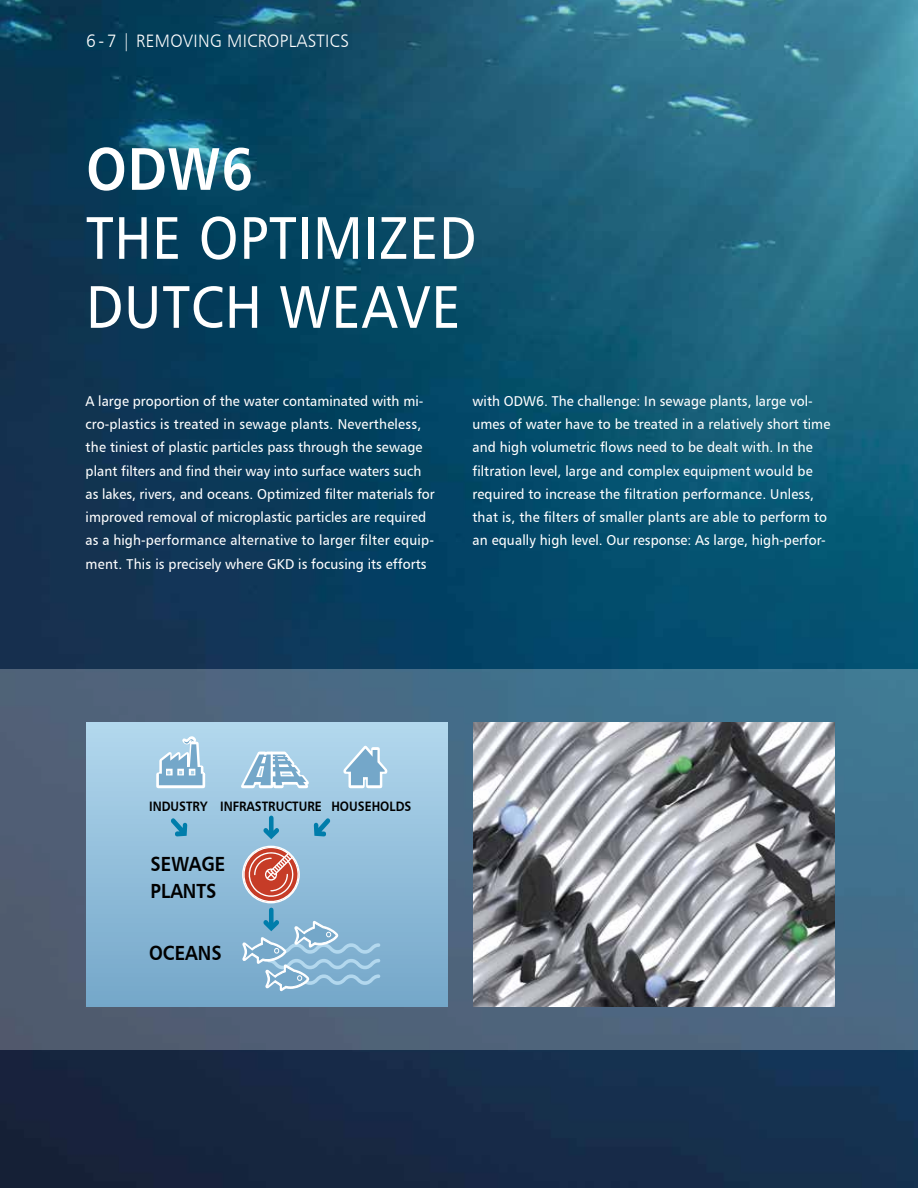
<style>
.page{position:relative;width:918px;height:1188px;background:#fff}
.page>*{position:absolute;margin:0;border:0;box-sizing:border-box;transform-origin:0 0}
.t1{font:60px/69px "Humanist 777 BT Roman B";letter-spacing:.02em;color:#fff;scale:.9 1}
.t2{font:60px "Humanist 777 BT Bold B";color:#fff;scale:.9 1}
.t3{font:20.4px/27px "Humanist 777 BT Bold B";color:#000;scale:.9 1}
.t4{font:18px "Humanist 777 BT Light B";letter-spacing:.02em;color:#fff;scale:.95 1}
.t5{font:14.25px/23.2px "Humanist 777 BT Roman B";letter-spacing:.005em;color:#fff;scale:.95 1}
.t6{font:13.65px "Humanist 777 BT Bold B";color:#000;scale:.9 1}
</style>
<div class="page">
<img style="left:0;top:0;width:918px;height:1188px">
<div style="left:0;top:669px;width:918px;height:381px;background:linear-gradient(to right,#515d73,#42738f)"></div>
<img style="left:473px;top:723px;width:362px;height:284px">
<div style="left:86px;top:723px;width:362px;height:284px;background:linear-gradient(to bottom,#b2d7ed,#74a7c9)"></div>
<svg style="left:166px;top:813px;width:26px;height:29px"></svg>
<svg style="left:240px;top:813px;width:140px;height:182px;background:#94b3cc"></svg>
<svg style="left:342px;top:742px;width:49px;height:48px;background:#a4c9e0"></svg>
<svg style="left:237px;top:750px;width:77px;height:40px"></svg>
<svg style="left:154px;top:733px;width:53px;height:57px"></svg>
<p class="t4" style="left:86px;top:30px;width:278px">6 - 7 | REMOVING MICROPLASTICS</p>
<h1 class="t2" style="left:86px;top:131px;width:187px">ODW6</h1>
<h1 class="t1" style="left:86px;top:202px;width:435px">THE OPTIMIZED<br>DUTCH WEAVE</h1>
<p class="t5" style="left:86px;top:389px;width:369px">A large proportion of the water contaminated with mi&shy;cro-plastics is treated in sewage plants. Nevertheless, the tiniest of plastic particles pass through the sewage plant filters and find their way into surface waters such as lakes, rivers, and oceans. Optimized filter materials for improved removal of microplastic particles are required as a high-performance alternative to larger filter equip&shy;ment. This is precisely where GKD is focusing its efforts</p>
<p class="t5" style="left:472px;top:389px;width:378px">with ODW6. The challenge: In sewage plants, large vol&shy;umes of water have to be treated in a relatively short time and high volumetric flows need to be dealt with. In the filtration level, large and complex equipment would be required to increase the filtration performance. Unless, that is, the filters of smaller plants are able to perform to an equally high level. Our response: As large, high-perfor-</p>
<p class="t6" style="left:149px;top:797px;width:66px">INDUSTRY</p>
<p class="t6" style="left:220px;top:797px;width:214px">INFRASTRUCTURE HOUSEHOLDS</p>
<h2 class="t3" style="left:151px;top:849px;width:85px">SEWAGE<br>PLANTS</h2>
<h2 class="t3" style="left:149px;top:939px;width:82px">OCEANS</h2>
</div>
